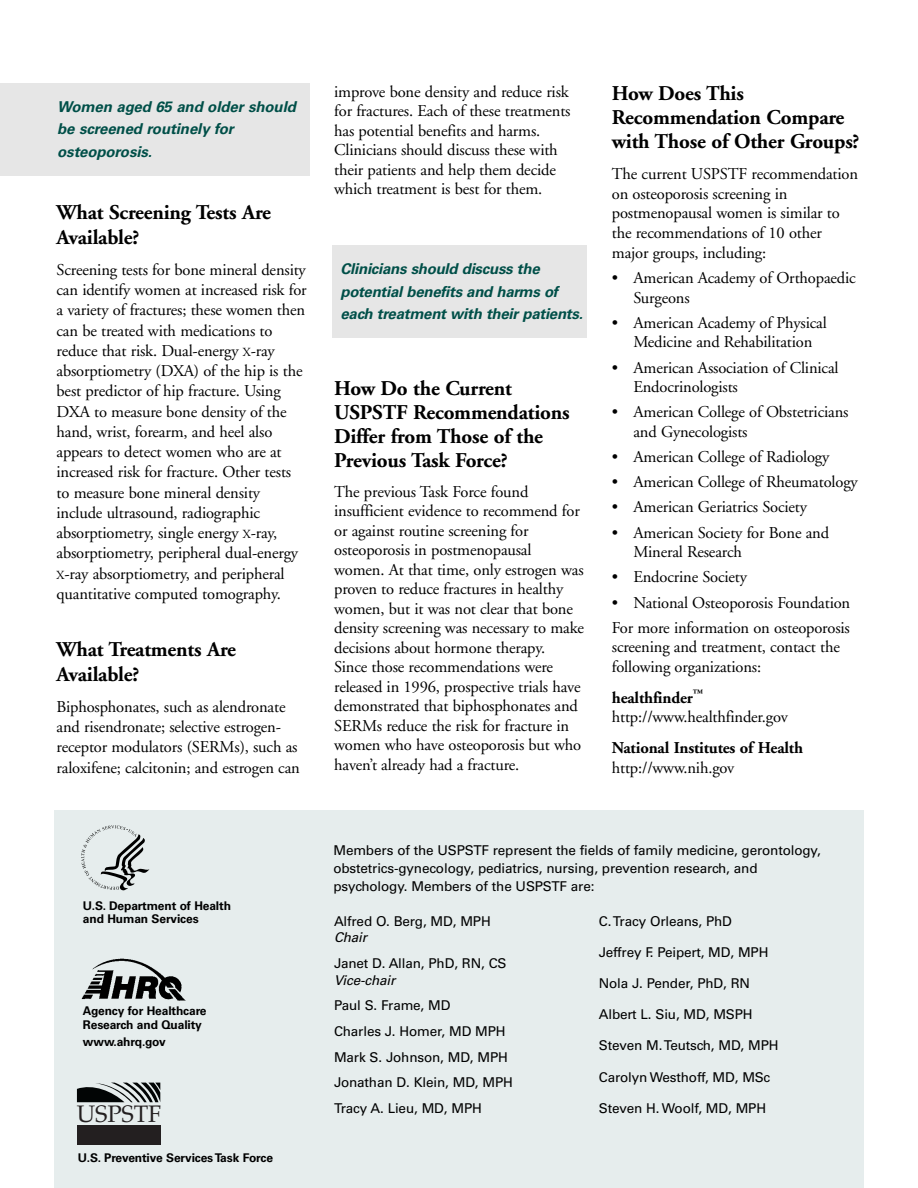
<style>
.page{position:relative;width:918px;height:1188px;background:#fff}
.page>*{position:absolute;margin:0;border:0;box-sizing:border-box;transform-origin:0 0}
.t1{font:23.85px "Palatino";letter-spacing:-.01em;color:#231f20}
.t2{font:700 21px/24px "Adobe Garamond";letter-spacing:-.01em;color:#000}
.t3{font:16.5px/20.2px "Adobe Garamond";letter-spacing:-.01em;color:#000}
.t4{font:700 16.5px "Adobe Garamond";letter-spacing:-.01em;color:#000}
.t5{font:italic 700 15px/22.5px "Univers";letter-spacing:-.015em;color:#004f48}
.t6{font:13.5px/25.5px "Univers";letter-spacing:-.01em;color:#000}
.t7{font:italic 13.5px "Univers";letter-spacing:-.01em;color:#000}
.t8{font:700 12px/13.5px "Univers";letter-spacing:-.01em;color:#000}
.s1{font-size:12.3px}
.s2{font-weight:700}
</style>
<div class="page">
<div style="left:54px;top:810px;width:810px;height:378px;background:#e6eded"></div>
<div style="left:77px;top:1125px;width:83px;height:19px;background:#231f20"></div>
<svg style="left:77px;top:1083px;width:83px;height:19px"></svg>
<img style="left:81px;top:958px;width:105px;height:43px">
<svg style="left:81px;top:825px;width:69px;height:66px"></svg>
<div style="left:0;top:83px;width:309px;height:92px;background:#e6e6e6"></div>
<div style="left:332px;top:245px;width:255px;height:93px;background:#e6e6e6"></div>
<p class="t5" style="left:57px;top:96px;width:240px">Women aged 65 and older should be screened routinely for osteoporosis.</p>
<p class="t2" style="left:57px;top:202px;width:216px;line-height:24.8px">What Screening Tests Are<br>Available?</p>
<p class="t3" style="left:57px;top:261px;width:252px">Screening tests for bone mineral density can identify women at increased risk for a variety of fractures; these women then can be treated with medications to reduce that risk. Dual-energy <span class="s1">X</span>-ray absorptiometry (DXA) of the hip is the best predictor of hip fracture. Using DXA to measure bone density of the hand, wrist, forearm, and heel also appears to detect women who are at increased risk for fracture. Other tests to measure bone mineral density include ultrasound, radiographic absorptiometry, single energy <span class="s1">X</span>-ray, absorptiometry, peripheral dual-energy <span class="s1">X</span>-ray absorptiometry, and peripheral quantitative computed tomography.</p>
<p class="t2" style="left:57px;top:639px;width:181px;line-height:24.8px">What Treatments Are<br>Available?</p>
<p class="t3" style="left:57px;top:698px;width:245px">Biphosphonates, such as alendronate and risendronate; selective estrogen&shy;receptor modulators (SERMs), such as raloxifene; calcitonin; and estrogen can</p>
<p class="t8" style="left:83px;top:900px;width:150px">U.S. Department of Health and Human Services</p>
<p class="t8" style="left:83px;top:1006px;width:125px">Agency for Healthcare<br>Research and Quality</p>
<p class="t8" style="left:83px;top:1036px;width:84px">www.ahrq.gov</p>
<h1 class="t1" style="left:77px;top:1104px;width:86px">USPSTF</h1>
<p class="t8" style="left:78px;top:1152px;width:197px">U.S. Preventive Services Task Force</p>
<p class="t3" style="left:334px;top:83px;width:238px;line-height:19.5px">improve bone density and reduce risk for fractures. Each of these treatments has potential benefits and harms.<br>Clinicians should discuss these with their patients and help them decide which treatment is best for them.</p>
<p class="t5" style="left:341px;top:259px;width:244px">Clinicians should discuss the potential benefits and harms of each treatment with their patients.</p>
<p class="t2" style="left:334px;top:378px;width:237px">How Do the Current<br>USPSTF Recommendations<br>Differ from Those of the<br>Previous Task Force?</p>
<p class="t3" style="left:334px;top:483px;width:251px;line-height:19.5px">The previous Task Force found insufficient evidence to recommend for or against routine screening for osteoporosis in postmenopausal women. At that time, only estrogen was proven to reduce fractures in healthy women, but it was not clear that bone density screening was necessary to make decisions about hormone therapy.<br>Since those recommendations were released in 1996, prospective trials have demonstrated that biphosphonates and SERMs reduce the risk for fracture in women who have osteoporosis but who haven’t already had a fracture.</p>
<p class="t2" style="left:612px;top:83px;width:249px">How Does This<br>Recommendation Compare with Those of Other Groups?</p>
<p class="t3" style="left:612px;top:165px;width:248px;line-height:19.6px">The current USPSTF recommendation on osteoporosis screening in postmenopausal women is similar to the recommendations of 10 other major groups, including:</p>
<p class="t3" style="left:633px;top:269px;width:224px;line-height:19.6px;text-indent:-22px">• American Academy of Orthopaedic<br>Surgeons</p>
<p class="t3" style="left:612px;top:314px;width:217px;line-height:19.6px;text-align:center">• American Academy of Physical<br>Medicine and Rehabilitation</p>
<p class="t3" style="left:633px;top:359px;width:207px;line-height:19.6px;text-indent:-22px">• American Association of Clinical<br>Endocrinologists</p>
<p class="t3" style="left:633px;top:404px;width:217px;line-height:19.6px;text-indent:-22px">• American College of Obstetricians and Gynecologists</p>
<p class="t3" style="left:612px;top:448px;width:219px">• American College of Radiology</p>
<p class="t3" style="left:612px;top:473px;width:247px">• American College of Rheumatology</p>
<p class="t3" style="left:612px;top:499px;width:197px">• American Geriatrics Society</p>
<p class="t3" style="left:633px;top:524px;width:197px;line-height:19.6px;text-indent:-22px">• American Society for Bone and<br>Mineral Research</p>
<p class="t3" style="left:612px;top:569px;width:137px">• Endocrine Society</p>
<p class="t3" style="left:612px;top:591px;width:240px;line-height:25px">• National Osteoporosis Foundation<br>For more information on osteoporosis</p>
<p class="t3" style="left:612px;top:639px;width:230px;line-height:19.6px">screening and treatment, contact the following organizations:</p>
<p class="t3" style="left:612px;top:689px;width:177px;line-height:19.6px"><span class="s2">healthfinder</span><sup>™ </sup>http://www.healthfinder.gov</p>
<p class="t4" style="left:612px;top:741px;width:193px">National Institutes of Health</p>
<p class="t3" style="left:612px;top:759px;width:124px">http://www.nih.gov</p>
<p class="t6" style="left:333px;top:842px;width:489px;line-height:18px">Members of the USPSTF represent the fields of family medicine, gerontology, obstetrics-gynecology, pediatrics, nursing, prevention research, and psychology. Members of the USPSTF are:</p>
<p class="t6" style="left:334px;top:909px;width:158px">Alfred O. Berg, MD, MPH</p>
<p class="t7" style="left:334px;top:933px;width:35px">Chair</p>
<p class="t6" style="left:334px;top:952px;width:174px">Janet D. Allan, PhD, RN, CS</p>
<p class="t7" style="left:334px;top:975px;width:63px">Vice-chair</p>
<p class="t6" style="left:334px;top:994px;width:180px">Paul S. Frame, MD<br>Charles J. Homer, MD MPH<br>Mark S. Johnson, MD, MPH<br>Jonathan D. Klein, MD, MPH<br>Tracy A. Lieu, MD, MPH</p>
<p class="t6" style="left:599px;top:909px;width:135px">C. Tracy Orleans, PhD</p>
<p class="t6" style="left:599px;top:940px;width:171px">Jeffrey F. Peipert, MD, MPH</p>
<p class="t6" style="left:599px;top:972px;width:153px">Nola J. Pender, PhD, RN</p>
<p class="t6" style="left:599px;top:1003px;width:155px">Albert L. Siu, MD, MSPH</p>
<p class="t6" style="left:599px;top:1034px;width:181px">Steven M. Teutsch, MD, MPH</p>
<p class="t6" style="left:599px;top:1065px;width:173px">Carolyn Westhoff, MD, MSc</p>
<p class="t6" style="left:599px;top:1096px;width:169px">Steven H. Woolf, MD, MPH</p>
</div>
